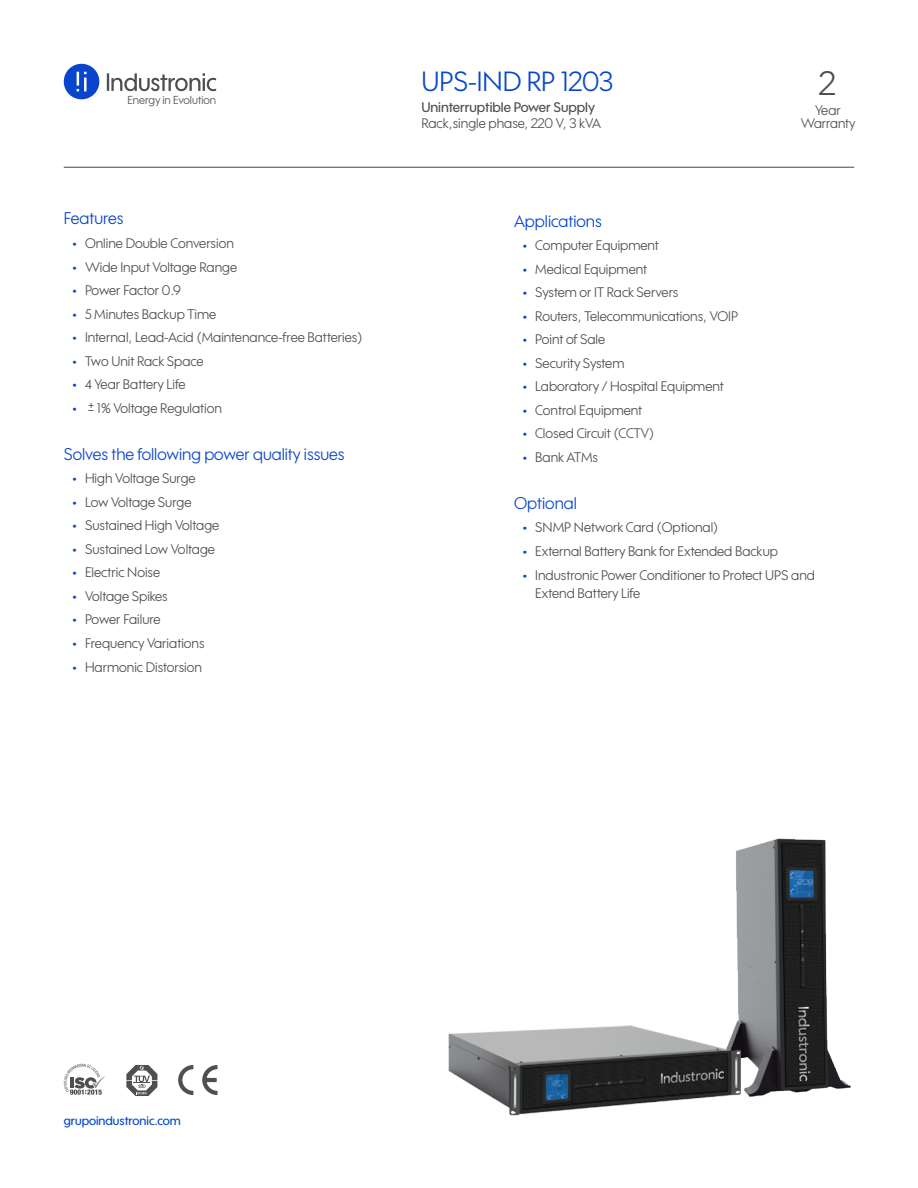
<style>
.page{position:relative;width:918px;height:1188px;background:#fff}
.page>*{position:absolute;margin:0;border:0;box-sizing:border-box;transform-origin:0 0}
.t1{font:33px "Wes FY";color:#4e4f50}
.t2{font:27px "Wes FY";color:#0846cd}
.t3{font:16.5px "Wes FY";color:#0845cc}
.t4{font:16.5px "Wes FY";color:#0846cd}
.t5{font:13.5px/18px "Wes FY";color:#4e4f50}
.t6{font:500 13.5px "Wes FY";color:#4e4f50}
.t7{font:13.5px "Wes FY";letter-spacing:-.02em;color:#4e4f50}
.t8{font:500 12px "Wes FY";color:#0846cd}
.t9{font:11.25px "Wes FY";color:#4e4f50}
.s1{font-weight:700;color:#0845cc}
</style>
<div class="page">
<img style="left:736px;top:838px;width:115px;height:255px">
<img style="left:448px;top:873px;width:344px;height:243px">
<hr style="left:64px;top:167px;width:790px;height:1px;background:#454647">
<svg style="left:178px;top:1065px;width:40px;height:30px"></svg>
<svg style="left:64px;top:1064px;width:41px;height:31px"></svg>
<svg style="left:126px;top:1065px;width:31px;height:31px"></svg>
<svg style="left:64px;top:64px;width:35px;height:35px"></svg>
<svg style="left:107px;top:73px;width:109px;height:18px"></svg>
<p class="t9" style="left:127px;top:93px;width:90px">Energy in Evolution</p>
<p class="t3" style="left:64px;top:208px;width:61px">Features</p>
<p class="t5" style="left:72px;top:234px;width:163px"><span class="s1">•</span> Online Double Conversion</p>
<p class="t5" style="left:72px;top:257px;width:166px"><span class="s1">•</span> Wide Input Voltage Range</p>
<p class="t7" style="left:72px;top:282px;width:110px"><span class="s1">•</span> Power Factor 0.9</p>
<p class="t5" style="left:72px;top:305px;width:146px"><span class="s1">•</span> 5 Minutes Backup Time</p>
<p class="t5" style="left:72px;top:328px;width:292px"><span class="s1">•</span> Internal, Lead-Acid (Maintenance-free Batteries)</p>
<p class="t5" style="left:72px;top:352px;width:133px"><span class="s1">•</span> Two Unit Rack Space</p>
<p class="t5" style="left:72px;top:375px;width:115px"><span class="s1">•</span> 4 Year Battery Life</p>
<p class="t5" style="left:72px;top:399px;width:151px"><span class="s1">•</span> +_ 1% Voltage Regulation</p>
<p class="t3" style="left:64px;top:444px;width:282px">Solves the following power quality issues</p>
<p class="t5" style="left:72px;top:469px;width:125px"><span class="s1">•</span> High Voltage Surge</p>
<p class="t5" style="left:72px;top:493px;width:121px"><span class="s1">•</span> Low Voltage Surge</p>
<p class="t5" style="left:72px;top:516px;width:149px"><span class="s1">•</span> Sustained High Voltage</p>
<p class="t5" style="left:72px;top:540px;width:144px"><span class="s1">•</span> Sustained Low Voltage</p>
<p class="t5" style="left:72px;top:563px;width:89px"><span class="s1">•</span> Electric Noise</p>
<p class="t5" style="left:72px;top:587px;width:97px"><span class="s1">•</span> Voltage Spikes</p>
<p class="t5" style="left:72px;top:610px;width:90px"><span class="s1">•</span> Power Failure</p>
<p class="t5" style="left:72px;top:634px;width:134px"><span class="s1">•</span> Frequency Variations</p>
<p class="t5" style="left:72px;top:657px;width:131px"><span class="s1">•</span> Harmonic Distorsion</p>
<p class="t2" style="left:421px;top:65px;width:193px">UPS-IND RP 1203</p>
<p class="t1" style="left:819px;top:63px;width:18px">2</p>
<p class="t5" style="left:815px;top:101px;width:27px">Year</p>
<p class="t5" style="left:801px;top:114px;width:56px">Warranty</p>
<p class="t6" style="left:421px;top:99px;width:175px">Uninterruptible Power Supply</p>
<p class="t5" style="left:421px;top:114px;width:181px">Rack,single phase, 220 V, 3 kVA</p>
<p class="t4" style="left:514px;top:210px;width:89px">Applications</p>
<p class="t5" style="left:523px;top:236px;width:138px"><span class="s1">•</span> Computer Equipment</p>
<p class="t5" style="left:523px;top:260px;width:126px"><span class="s1">•</span> Medical Equipment</p>
<p class="t5" style="left:523px;top:283px;width:157px"><span class="s1">•</span> System or IT Rack Servers</p>
<p class="t5" style="left:523px;top:307px;width:217px"><span class="s1">•</span> Routers, Telecommunications, VOIP</p>
<p class="t5" style="left:523px;top:330px;width:84px"><span class="s1">•</span> Point of Sale</p>
<p class="t5" style="left:523px;top:354px;width:103px"><span class="s1">•</span> Security System</p>
<p class="t5" style="left:523px;top:377px;width:203px"><span class="s1">•</span> Laboratory / Hospital Equipment</p>
<p class="t5" style="left:523px;top:401px;width:121px"><span class="s1">•</span> Control Equipment</p>
<p class="t5" style="left:523px;top:424px;width:133px"><span class="s1">•</span> Closed Circuit (CCTV)</p>
<p class="t5" style="left:523px;top:448px;width:77px"><span class="s1">•</span> Bank ATMs</p>
<p class="t3" style="left:514px;top:493px;width:64px">Optional</p>
<p class="t5" style="left:523px;top:518px;width:197px"><span class="s1">•</span> SNMP Network Card (Optional)</p>
<p class="t5" style="left:523px;top:542px;width:257px"><span class="s1">•</span> External Battery Bank for Extended Backup</p>
<p class="t5" style="left:535px;top:565px;width:281px;text-indent:-13px"><span class="s1">•</span> Industronic Power Conditioner to Protect UPS and<br>Extend Battery Life</p>
<p class="t8" style="left:64px;top:1113px;width:118px">grupoindustronic.com</p>
</div>
